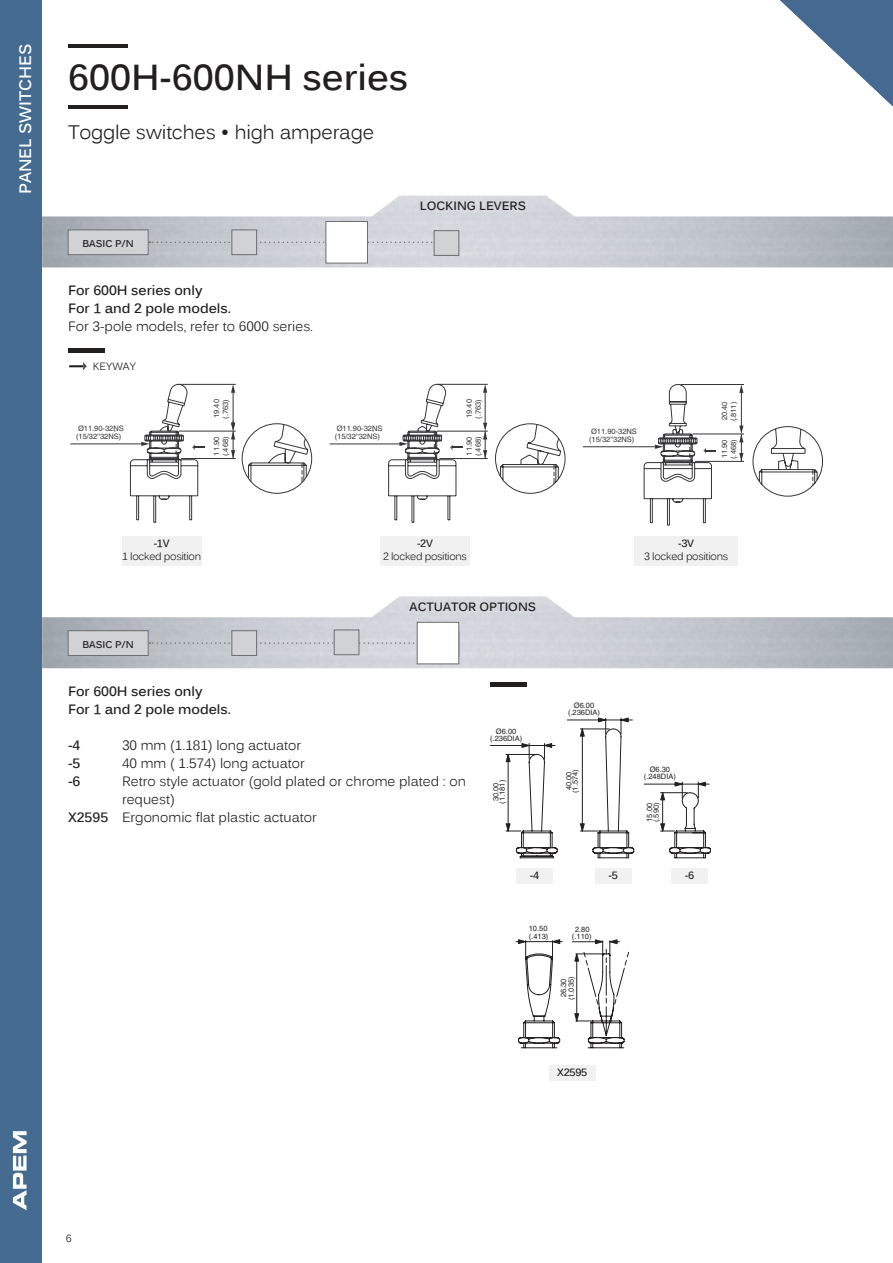
<style>
.page{position:relative;width:893px;height:1263px;background:#fff}
.page>*{position:absolute;margin:0;border:0;box-sizing:border-box;transform-origin:0 0}
.t1{font:700 36px "Kalinga";color:#221f1f}
.t2{font:19.5px "Kalinga";letter-spacing:-.01em;color:#221f1f}
.t3{font:700 16.5px "Kalinga";color:#fff}
.t4{font:13.5px "Kalinga";color:#221f1f}
.t5{font:700 13.5px/18px "Kalinga";color:#221f1f}
.t6{font:700 12px "Kalinga";color:#221f1f}
.t7{font:10.5px "Kalinga";letter-spacing:-.03em;color:#221f1f}
.t8{font:700 10.5px "Kalinga";letter-spacing:-.03em;color:#221f1f}
.t9{font:700 9.75px "Kalinga";color:#221f1f}
.t10{font:7.5px/8.9px "Helvetica";color:#363639}
.t11{font:7.5px/7.8px "Helvetica";color:#221f1f;text-align:center}
.s1{font-weight:700}
</style>
<div class="page">
<hr style="left:68px;top:105px;width:59px;height:4px;background:#221f1f">
<hr style="left:68px;top:45px;width:59px;height:3px;background:#221f1f">
<img style="left:42px;top:196px;width:851px;height:71px">
<div style="left:68px;top:230px;width:80px;height:25px;background:#d1d2d4"></div>
<div style="left:68px;top:230px;width:81px;height:25px;border:1px solid #6c6e70"></div>
<svg style="left:149px;top:242px;width:285px;height:1px"></svg>
<div style="left:231px;top:230px;width:26px;height:25px;background:#d1d2d4;border:1px solid #6c6e70"></div>
<div style="left:325px;top:221px;width:43px;height:43px;background:#fff;border:1px solid #6c6e70"></div>
<div style="left:434px;top:230px;width:25px;height:26px;background:#d1d2d4;border:1px solid #6c6e70"></div>
<hr style="left:69px;top:349px;width:36px;height:4px;background:#221f1f">
<svg style="left:69px;top:362px;width:18px;height:8px"></svg>
<svg style="left:70px;top:384px;width:242px;height:139px"></svg>
<hr style="left:330px;top:443px;width:67px;height:1px;background:#363639">
<svg style="left:388px;top:384px;width:178px;height:139px"></svg>
<hr style="left:583px;top:446px;width:70px;height:1px;background:#363639">
<svg style="left:643px;top:384px;width:180px;height:142px"></svg>
<svg style="left:516px;top:939px;width:113px;height:109px"></svg>
<svg style="left:490px;top:717px;width:221px;height:141px"></svg>
<div style="left:122px;top:536px;width:79px;height:16px;background:#f1f1f2"></div>
<div style="left:122px;top:550px;width:79px;height:15px;background:#f1f1f2"></div>
<div style="left:380px;top:536px;width:90px;height:16px;background:#f1f1f2"></div>
<div style="left:380px;top:550px;width:90px;height:15px;background:#f1f1f2"></div>
<div style="left:635px;top:536px;width:103px;height:16px;background:#f1f1f2"></div>
<div style="left:635px;top:550px;width:103px;height:15px;background:#f1f1f2"></div>
<img style="left:42px;top:596px;width:851px;height:72px">
<div style="left:68px;top:631px;width:80px;height:24px;background:#d1d2d4"></div>
<div style="left:68px;top:630px;width:81px;height:26px;border:1px solid #6c6e70"></div>
<svg style="left:149px;top:642px;width:268px;height:2px"></svg>
<div style="left:231px;top:630px;width:26px;height:26px;background:#d1d2d4;border:1px solid #6c6e70"></div>
<div style="left:417px;top:622px;width:42px;height:42px;background:#fff;border:1px solid #6c6e70"></div>
<div style="left:334px;top:630px;width:25px;height:25px;background:#d1d2d4;border:1px solid #6c6e70"></div>
<div style="left:490px;top:682px;width:36px;height:5px;background:#221f1f"></div>
<div style="left:516px;top:868px;width:37px;height:16px;background:#f1f1f2"></div>
<div style="left:595px;top:868px;width:36px;height:16px;background:#f1f1f2"></div>
<div style="left:671px;top:868px;width:37px;height:16px;background:#f1f1f2"></div>
<div style="left:549px;top:1065px;width:46px;height:16px;background:#f1f1f2"></div>
<div style="left:0;top:0;width:42px;height:1263px;background:#456b90"></div>
<svg style="left:13px;top:1131px;width:14px;height:79px"></svg>
<svg style="left:780px;top:0;width:113px;height:106px"></svg>
<p class="t3" style="left:16px;top:194px;width:152px;rotate:-90deg">PANEL SWITCHES</p>
<h1 class="t1" style="left:68px;top:63px;width:342px">600H-600NH series</h1>
<h2 class="t2" style="left:68px;top:125px;width:308px">Toggle switches • high amperage</h2>
<p class="t9" style="left:82px;top:240px;width:53px">BASIC P/N</p>
<p class="t5" style="left:68px;top:283px;width:164px">For 600H series only<br>For 1 and 2 pole models.</p>
<p class="t4" style="left:68px;top:321px;width:247px">For 3-pole models, refer to 6000 series.</p>
<p class="t7" style="left:93px;top:363px;width:44px">KEYWAY</p>
<p class="t10" style="left:222px;top:419px;width:21px;rotate:-90deg">(.763)</p>
<p class="t10" style="left:213px;top:456px;width:20px;rotate:-90deg">11.90</p>
<p class="t10" style="left:213px;top:418px;width:20px;rotate:-90deg">19.40</p>
<p class="t10" style="left:78px;top:425px;width:47px">Ø11.90-32NS</p>
<p class="t10" style="left:76px;top:433px;width:47px">(15/32''32NS)</p>
<p class="t10" style="left:222px;top:456px;width:21px;rotate:-90deg">(.468)</p>
<p class="t10" style="left:335px;top:425px;width:49px;line-height:8.1px">Ø11.90-32NS (15/32''32NS)</p>
<p class="t6" style="left:420px;top:202px;width:108px">LOCKING LEVERS</p>
<p class="t10" style="left:465px;top:418px;width:20px;rotate:-90deg">19.40</p>
<p class="t10" style="left:465px;top:456px;width:21px;rotate:-90deg">11.90 (.468)</p>
<p class="t10" style="left:474px;top:419px;width:21px;rotate:-90deg">(.763)</p>
<p class="t10" style="left:591px;top:428px;width:47px">Ø11.90-32NS</p>
<p class="t10" style="left:589px;top:436px;width:47px">(15/32''32NS)</p>
<p class="t10" style="left:721px;top:420px;width:20px;rotate:-90deg">20.40</p>
<p class="t10" style="left:730px;top:421px;width:21px;rotate:-90deg">(.811)</p>
<p class="t10" style="left:730px;top:459px;width:21px;rotate:-90deg">(.468)</p>
<p class="t10" style="left:721px;top:458px;width:20px;rotate:-90deg">11.90</p>
<p class="t8" style="left:154px;top:539px;width:17px">-1V</p>
<p class="t7" style="left:122px;top:553px;width:80px">1 locked position</p>
<p class="t9" style="left:82px;top:641px;width:53px">BASIC P/N</p>
<p class="t8" style="left:417px;top:539px;width:17px">-2V</p>
<p class="t7" style="left:383px;top:553px;width:86px">2 locked positions</p>
<p class="t6" style="left:410px;top:602px;width:128px">ACTUATOR OPTIONS</p>
<p class="t5" style="left:68px;top:683px;width:164px">For 600H series only<br>For 1 and 2 pole models.</p>
<p class="t5" style="left:68px;top:737px;width:14px">-4</p>
<p class="t4" style="left:122px;top:740px;width:181px">30 mm (1.181) long actuator</p>
<p class="t5" style="left:68px;top:755px;width:14px">-5</p>
<p class="t4" style="left:122px;top:758px;width:184px">40 mm ( 1.574) long actuator</p>
<p class="t5" style="left:68px;top:773px;width:14px">-6</p>
<p class="t4" style="left:122px;top:776px;width:345px">Retro style actuator (gold plated or chrome plated : on</p>
<p class="t4" style="left:122px;top:794px;width:54px">request)</p>
<p class="t4" style="left:68px;top:812px;width:250px"><span class="s1">X2595</span> Ergonomic flat plastic actuator</p>
<p class="t11" style="left:496px;top:728px;width:22px">Ø6.00</p>
<p class="t11" style="left:490px;top:735px;width:34px">(.236DIA)</p>
<p class="t11" style="left:499px;top:804px;width:25px;rotate:-90deg">(1.181)</p>
<p class="t11" style="left:492px;top:801px;width:20px;rotate:-90deg">30.00</p>
<p class="t11" style="left:568px;top:702px;width:34px;line-height:7.4px">Ø6.00 (.236DIA)</p>
<p class="t11" style="left:566px;top:793px;width:25px;line-height:6.3px;rotate:-90deg">40.00 (1.574)</p>
<p class="t8" style="left:678px;top:539px;width:17px">-3V</p>
<p class="t7" style="left:644px;top:553px;width:85px">3 locked positions</p>
<p class="t11" style="left:650px;top:766px;width:22px">Ø6.30</p>
<p class="t11" style="left:647px;top:822px;width:21px;line-height:6.6px;text-align:left;rotate:-90deg">15.00 (.590)</p>
<p class="t11" style="left:644px;top:773px;width:34px">(.248DIA)</p>
<p class="t8" style="left:530px;top:871px;width:11px">-4</p>
<p class="t8" style="left:608px;top:871px;width:11px">-5</p>
<p class="t8" style="left:685px;top:871px;width:11px">-6</p>
<p class="t11" style="left:529px;top:925px;width:20px">10.50</p>
<p class="t11" style="left:529px;top:933px;width:21px">(.413)</p>
<p class="t11" style="left:572px;top:926px;width:21px;line-height:6.9px">2.80 (.110)</p>
<p class="t11" style="left:560px;top:1000px;width:25px;rotate:-90deg">26.30 (1.035)</p>
<p class="t8" style="left:557px;top:1068px;width:32px">X2595</p>
<p class="t7" style="left:66px;top:1234px;width:7px">6</p>
</div>
